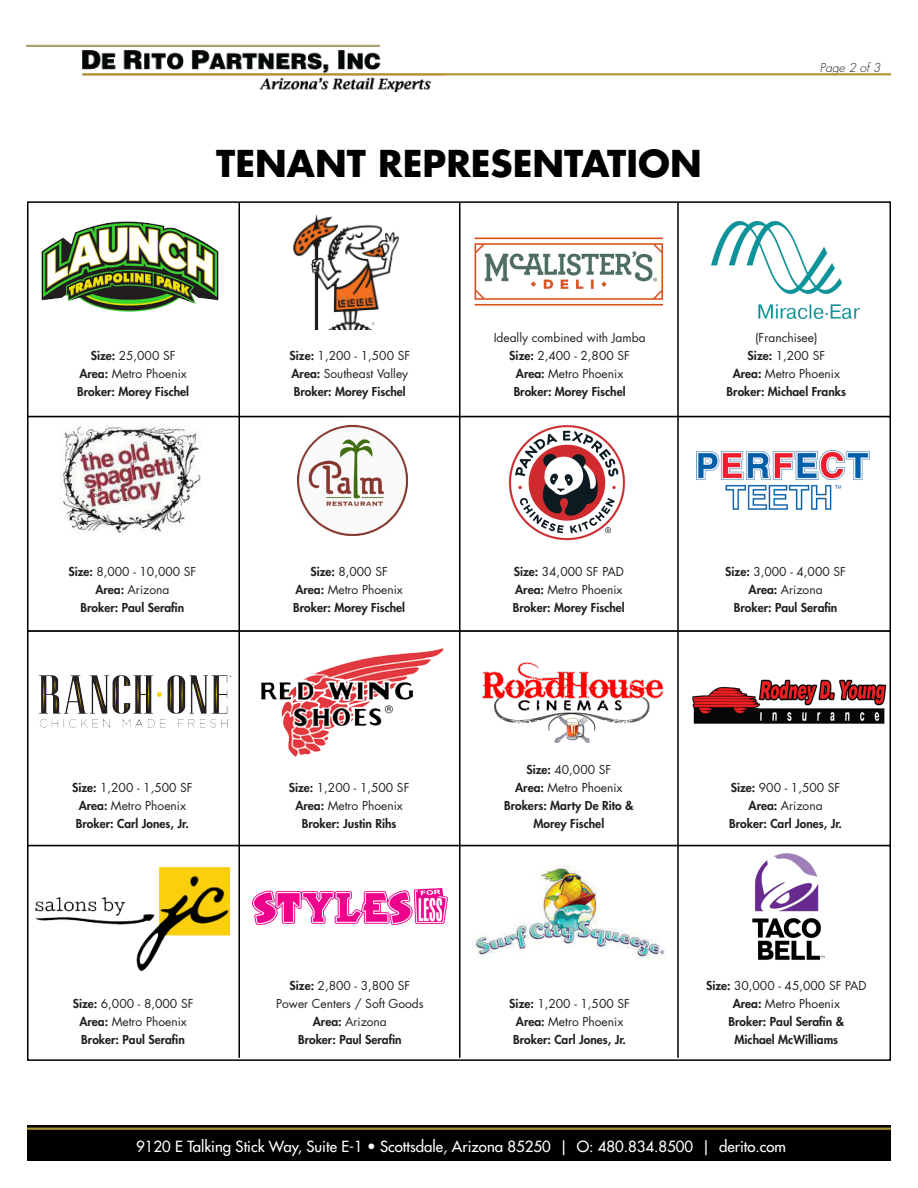
<style>
.page{position:relative;width:918px;height:1188px;background:#fff}
.page>*{position:absolute;margin:0;border:0;box-sizing:border-box;transform-origin:0 0}
.t1{font:700 36px "Futura Std";color:#000}
.t2{font:500 15px "Futura Std";color:#fff}
.t3{font:12px "Futura Std";color:#231f20}
.t4{font:800 12px "Futura Std";color:#231f20}
.t5{font:italic 300 12px "Futura Std";color:#231f20}
.s1{font-weight:800}
</style>
<div class="page">
<div style="left:27px;top:201px;width:864px;height:216px;background:#fff;border:2px solid #000"></div>
<div style="left:27px;top:416px;width:864px;height:216px;background:#fff;border:2px solid #000"></div>
<div style="left:27px;top:630px;width:864px;height:216px;background:#fff;border:2px solid #000"></div>
<div style="left:27px;top:845px;width:864px;height:216px;background:#fff;border:2px solid #000"></div>
<hr style="left:238px;top:203px;width:2px;height:855px;background:#000">
<hr style="left:459px;top:203px;width:1px;height:855px;background:#000">
<hr style="left:677px;top:203px;width:2px;height:855px;background:#000">
<img style="left:261px;top:414px;width:183px;height:122px">
<img style="left:293px;top:215px;width:107px;height:115px">
<img style="left:474px;top:238px;width:189px;height:67px">
<img style="left:711px;top:222px;width:149px;height:97px">
<img style="left:60px;top:425px;width:140px;height:108px">
<img style="left:508px;top:425px;width:118px;height:116px">
<img style="left:697px;top:450px;width:173px;height:60px">
<img style="left:39px;top:675px;width:193px;height:53px">
<img style="left:261px;top:648px;width:183px;height:109px">
<img style="left:482px;top:662px;width:182px;height:81px">
<img style="left:692px;top:679px;width:194px;height:45px">
<img style="left:36px;top:868px;width:194px;height:103px">
<img style="left:253px;top:888px;width:194px;height:37px">
<img style="left:472px;top:866px;width:193px;height:93px">
<img style="left:41px;top:222px;width:178px;height:90px">
<img style="left:752px;top:853px;width:73px;height:107px">
<div style="left:27px;top:1126px;width:864px;height:35px;background:#000"></div>
<hr style="left:27px;top:1128px;width:864px;height:2px;background:#b1953a">
<img style="left:26px;top:44px;width:419px;height:49px">
<hr style="left:83px;top:73px;width:808px;height:2px;background:#b1953a">
<p class="t1" style="left:216px;top:140px;width:487px">TENANT REPRESENTATION</p>
<p class="t5" style="left:820px;top:60px;width:62px">Page 2 of 3</p>
<p class="t3" style="left:91px;top:348px;width:86px"><span class="s1">Size:</span> 25,000 SF</p>
<p class="t3" style="left:79px;top:366px;width:109px"><span class="s1">Area:</span> Metro Phoenix</p>
<p class="t4" style="left:77px;top:384px;width:113px">Broker: Morey Fischel</p>
<p class="t3" style="left:290px;top:348px;width:122px"><span class="s1">Size:</span> 1,200 - 1,500 SF</p>
<p class="t3" style="left:292px;top:366px;width:118px"><span class="s1">Area:</span> Southeast Valley</p>
<p class="t4" style="left:294px;top:384px;width:113px">Broker: Morey Fischel</p>
<p class="t3" style="left:494px;top:330px;width:153px">Ideally combined with Jamba</p>
<p class="t3" style="left:509px;top:348px;width:122px"><span class="s1">Size:</span> 2,400 - 2,800 SF</p>
<p class="t3" style="left:516px;top:366px;width:109px"><span class="s1">Area:</span> Metro Phoenix</p>
<p class="t4" style="left:514px;top:384px;width:113px">Broker: Morey Fischel</p>
<p class="t3" style="left:755px;top:330px;width:64px">(Franchisee)</p>
<p class="t3" style="left:748px;top:348px;width:79px"><span class="s1">Size:</span> 1,200 SF</p>
<p class="t3" style="left:733px;top:366px;width:109px"><span class="s1">Area:</span> Metro Phoenix</p>
<p class="t4" style="left:727px;top:384px;width:121px">Broker: Michael Franks</p>
<p class="t3" style="left:68px;top:564px;width:130px"><span class="s1">Size:</span> 8,000 - 10,000 SF</p>
<p class="t3" style="left:95px;top:582px;width:76px"><span class="s1">Area:</span> Arizona</p>
<p class="t4" style="left:81px;top:600px;width:105px">Broker: Paul Serafin</p>
<p class="t3" style="left:72px;top:780px;width:122px"><span class="s1">Size:</span> 1,200 - 1,500 SF</p>
<p class="t3" style="left:79px;top:798px;width:109px"><span class="s1">Area:</span> Metro Phoenix</p>
<p class="t4" style="left:76px;top:816px;width:114px">Broker: Carl Jones, Jr.</p>
<p class="t3" style="left:73px;top:996px;width:122px"><span class="s1">Size:</span> 6,000 - 8,000 SF</p>
<p class="t3" style="left:79px;top:1014px;width:109px"><span class="s1">Area:</span> Metro Phoenix</p>
<p class="t4" style="left:81px;top:1032px;width:105px">Broker: Paul Serafin</p>
<p class="t3" style="left:310px;top:564px;width:79px"><span class="s1">Size:</span> 8,000 SF</p>
<p class="t3" style="left:295px;top:582px;width:109px"><span class="s1">Area:</span> Metro Phoenix</p>
<p class="t4" style="left:293px;top:600px;width:113px">Broker: Morey Fischel</p>
<p class="t3" style="left:289px;top:780px;width:122px"><span class="s1">Size:</span> 1,200 - 1,500 SF</p>
<p class="t3" style="left:295px;top:798px;width:109px"><span class="s1">Area:</span> Metro Phoenix</p>
<p class="t4" style="left:302px;top:816px;width:96px">Broker: Justin Rihs</p>
<p class="t3" style="left:290px;top:978px;width:122px"><span class="s1">Size:</span> 2,800 - 3,800 SF</p>
<p class="t3" style="left:276px;top:996px;width:149px">Power Centers / Soft Goods</p>
<p class="t3" style="left:313px;top:1014px;width:76px"><span class="s1">Area:</span> Arizona</p>
<p class="t4" style="left:298px;top:1032px;width:105px">Broker: Paul Serafin</p>
<p class="t3" style="left:514px;top:564px;width:112px"><span class="s1">Size:</span> 34,000 SF PAD</p>
<p class="t3" style="left:515px;top:582px;width:109px"><span class="s1">Area:</span> Metro Phoenix</p>
<p class="t4" style="left:513px;top:600px;width:113px">Broker: Morey Fischel</p>
<p class="t3" style="left:526px;top:762px;width:86px"><span class="s1">Size:</span> 40,000 SF</p>
<p class="t3" style="left:515px;top:780px;width:109px"><span class="s1">Area:</span> Metro Phoenix</p>
<p class="t4" style="left:504px;top:798px;width:131px">Brokers: Marty De Rito &amp;</p>
<p class="t4" style="left:534px;top:816px;width:72px">Morey Fischel</p>
<p class="t3" style="left:509px;top:996px;width:122px"><span class="s1">Size:</span> 1,200 - 1,500 SF</p>
<p class="t3" style="left:516px;top:1014px;width:109px"><span class="s1">Area:</span> Metro Phoenix</p>
<p class="t4" style="left:513px;top:1032px;width:114px">Broker: Carl Jones, Jr.</p>
<p class="t3" style="left:725px;top:564px;width:122px"><span class="s1">Size:</span> 3,000 - 4,000 SF</p>
<p class="t3" style="left:749px;top:582px;width:76px"><span class="s1">Area:</span> Arizona</p>
<p class="t4" style="left:734px;top:600px;width:105px">Broker: Paul Serafin</p>
<p class="t3" style="left:731px;top:780px;width:111px"><span class="s1">Size:</span> 900 - 1,500 SF</p>
<p class="t3" style="left:749px;top:798px;width:76px"><span class="s1">Area:</span> Arizona</p>
<p class="t4" style="left:729px;top:816px;width:114px">Broker: Carl Jones, Jr.</p>
<p class="t3" style="left:706px;top:978px;width:162px"><span class="s1">Size:</span> 30,000 - 45,000 SF PAD</p>
<p class="t3" style="left:733px;top:996px;width:109px"><span class="s1">Area:</span> Metro Phoenix</p>
<p class="t4" style="left:729px;top:1014px;width:117px">Broker: Paul Serafin &amp;</p>
<p class="t4" style="left:735px;top:1032px;width:105px">Michael McWilliams</p>
<p class="t2" style="left:136px;top:1137px;width:651px">9120 E Talking Stick Way, Suite E-1 • Scottsdale, Arizona 85250 | O: 480.834.8500 | derito.com</p>
</div>
